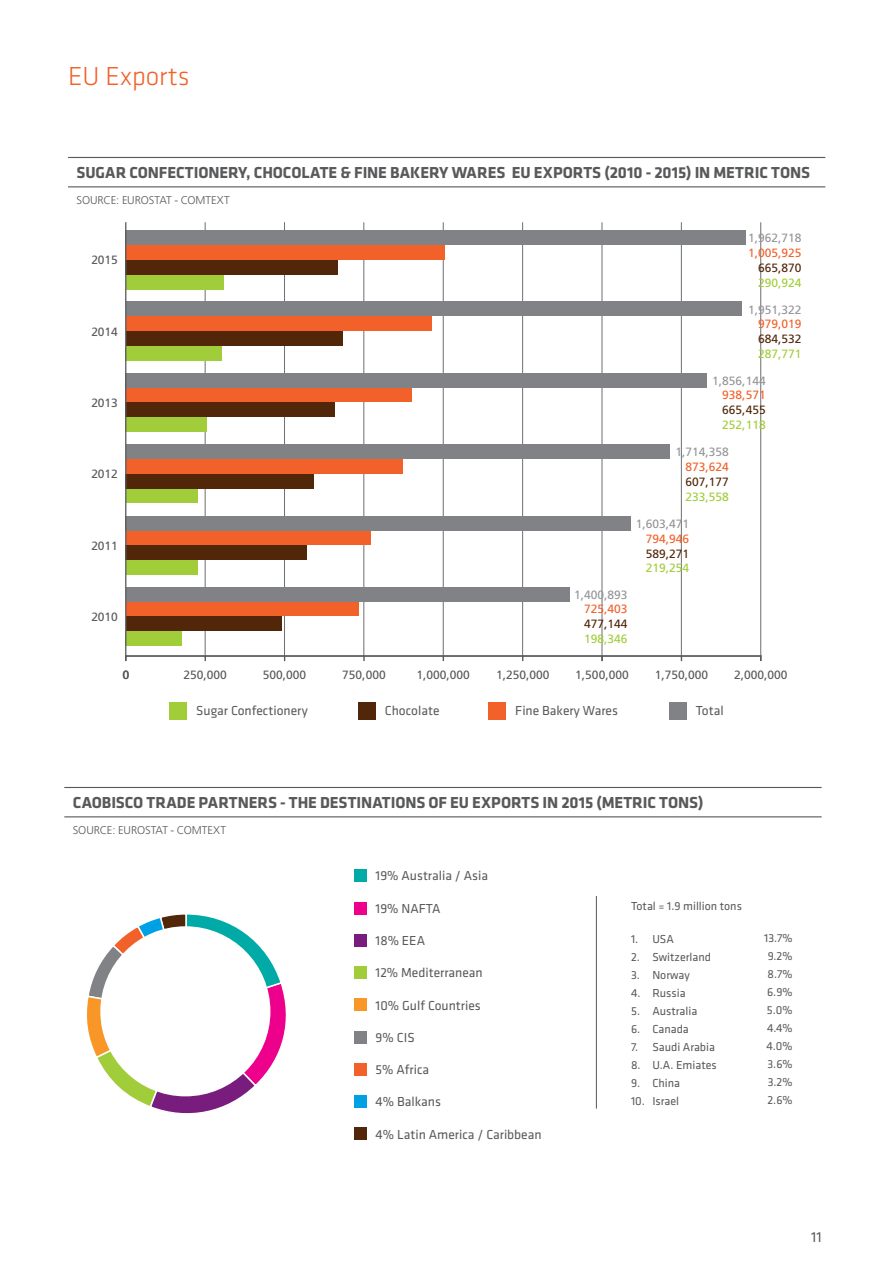
<style>
.page{position:relative;width:893px;height:1263px;background:#fff}
.page>*{position:absolute;margin:0;border:0;box-sizing:border-box;transform-origin:0 0}
.t1{font:300 27px "Klavika";color:#f16129}
.t2{font:700 16.5px "Klavika";letter-spacing:-.01em;color:#58595b}
.t3{font:15px "Klavika";color:#58595b}
.t4{font:13.5px "Klavika";color:#58595b}
.t5{font:12px/18px "Klavika";color:#58595b;text-align:justify}
.t6{font:12px "Frutiger";color:#58595b}
.t7{font:12px "Frutiger";color:#939598}
.t8{font:12px "Frutiger";color:#f16129}
.t9{font:12px "Frutiger";color:#a1cd3a}
.t10{font:12px "Frutiger";color:#522608}
.t11{font:300 11.25px "Frutiger";letter-spacing:-.01em;color:#58595b}
</style>
<div class="page">
<hr style="left:760px;top:222px;width:1px;height:435px;background:#6d6e71">
<hr style="left:681px;top:222px;width:1px;height:436px;background:#6d6e71">
<hr style="left:602px;top:222px;width:1px;height:436px;background:#6d6e71">
<hr style="left:522px;top:222px;width:1px;height:436px;background:#6d6e71">
<hr style="left:443px;top:222px;width:1px;height:436px;background:#6d6e71">
<hr style="left:364px;top:222px;width:1px;height:435px;background:#6d6e71">
<hr style="left:284px;top:222px;width:1px;height:435px;background:#6d6e71">
<hr style="left:205px;top:222px;width:1px;height:436px;background:#6d6e71">
<div style="left:125px;top:655px;width:637px;height:7px;border:2px solid #58595b"></div>
<div style="left:169px;top:702px;width:17px;height:17px;background:#a1cd3a"></div>
<div style="left:358px;top:702px;width:17px;height:17px;background:#522608"></div>
<div style="left:488px;top:702px;width:17px;height:17px;background:#f16129"></div>
<div style="left:669px;top:702px;width:17px;height:17px;background:#808285"></div>
<div style="left:126px;top:346px;width:96px;height:15px;background:#a1cd3a"></div>
<div style="left:126px;top:331px;width:216px;height:15px;background:#522608"></div>
<div style="left:126px;top:316px;width:305px;height:15px;background:#f16129"></div>
<div style="left:126px;top:301px;width:616px;height:15px;background:#808285"></div>
<div style="left:126px;top:631px;width:56px;height:15px;background:#a1cd3a"></div>
<div style="left:126px;top:616px;width:156px;height:15px;background:#522608"></div>
<div style="left:126px;top:601px;width:232px;height:15px;background:#f16129"></div>
<div style="left:126px;top:586px;width:444px;height:15px;background:#808285"></div>
<div style="left:126px;top:560px;width:71px;height:15px;background:#a1cd3a"></div>
<div style="left:126px;top:545px;width:181px;height:15px;background:#522608"></div>
<div style="left:126px;top:530px;width:244px;height:15px;background:#f16129"></div>
<div style="left:126px;top:516px;width:505px;height:14px;background:#808285"></div>
<div style="left:126px;top:417px;width:81px;height:15px;background:#a1cd3a"></div>
<div style="left:126px;top:402px;width:209px;height:15px;background:#522608"></div>
<div style="left:126px;top:387px;width:286px;height:15px;background:#f16129"></div>
<div style="left:126px;top:373px;width:581px;height:14px;background:#808285"></div>
<div style="left:126px;top:488px;width:71px;height:15px;background:#a1cd3a"></div>
<div style="left:126px;top:474px;width:188px;height:14px;background:#522608"></div>
<div style="left:126px;top:459px;width:277px;height:15px;background:#f16129"></div>
<div style="left:126px;top:444px;width:544px;height:15px;background:#808285"></div>
<div style="left:126px;top:275px;width:97px;height:14px;background:#a1cd3a"></div>
<div style="left:126px;top:260px;width:212px;height:15px;background:#522608"></div>
<div style="left:126px;top:245px;width:319px;height:15px;background:#f16129"></div>
<div style="left:126px;top:230px;width:620px;height:15px;background:#808285"></div>
<hr style="left:125px;top:222px;width:1px;height:435px;background:#58595b">
<hr style="left:68px;top:157px;width:757px;height:1px;background:#58595b">
<hr style="left:68px;top:186px;width:757px;height:1px;background:#58595b">
<div style="left:354px;top:934px;width:13px;height:13px;background:#781d7d"></div>
<div style="left:354px;top:998px;width:13px;height:13px;background:#f89728"></div>
<div style="left:354px;top:1095px;width:13px;height:13px;background:#00a1e4"></div>
<div style="left:354px;top:1063px;width:13px;height:13px;background:#f16129"></div>
<div style="left:354px;top:1031px;width:13px;height:12px;background:#808285"></div>
<div style="left:354px;top:1127px;width:13px;height:13px;background:#522608"></div>
<hr style="left:596px;top:896px;width:1px;height:212px;background:#58595b">
<div style="left:354px;top:869px;width:13px;height:13px;background:#00aaa6"></div>
<div style="left:354px;top:966px;width:13px;height:13px;background:#a1cd3a"></div>
<div style="left:354px;top:902px;width:13px;height:12px;background:#ec008c"></div>
<svg style="left:87px;top:914px;width:199px;height:200px"></svg>
<div style="left:100px;top:926px;width:170px;height:170px;background:#fff;border-radius:50%"></div>
<hr style="left:64px;top:787px;width:758px;height:1px;background:#58595b">
<hr style="left:64px;top:816px;width:758px;height:1px;background:#58595b">
<h1 class="t1" style="left:68px;top:61px;width:123px">EU Exports</h1>
<p class="t2" style="left:77px;top:164px;width:659px">SUGAR CONFECTIONERY, CHOCOLATE &amp; FINE BAKERY WARES EU EXPORTS (2010 - 2015) IN METRIC</p>
<p class="t2" style="left:771px;top:164px;width:20px">TONS</p>
<p class="t11" style="left:77px;top:194px;width:155px">SOURCE: EUROSTAT - COMTEXT</p>
<p class="t6" style="left:91px;top:253px;width:28px">2015</p>
<p class="t6" style="left:91px;top:324px;width:28px">2014</p>
<p class="t6" style="left:91px;top:396px;width:28px">2013</p>
<p class="t6" style="left:91px;top:467px;width:28px">2012</p>
<p class="t6" style="left:91px;top:539px;width:28px">2011</p>
<p class="t6" style="left:91px;top:610px;width:28px">2010</p>
<p class="t7" style="left:574px;top:587px;width:55px">1,400,893</p>
<p class="t8" style="left:584px;top:602px;width:45px">725,403</p>
<p class="t10" style="left:584px;top:617px;width:45px">477,144</p>
<p class="t9" style="left:584px;top:632px;width:45px">198,346</p>
<p class="t7" style="left:748px;top:231px;width:55px">1,962,718</p>
<p class="t8" style="left:748px;top:246px;width:55px">1,005,925</p>
<p class="t10" style="left:758px;top:261px;width:45px">665,870</p>
<p class="t9" style="left:758px;top:275px;width:45px">290,924</p>
<p class="t7" style="left:748px;top:302px;width:55px">1,951,322</p>
<p class="t8" style="left:758px;top:317px;width:45px">979,019</p>
<p class="t10" style="left:758px;top:332px;width:45px">684,532</p>
<p class="t9" style="left:758px;top:347px;width:45px">287,771</p>
<p class="t7" style="left:712px;top:373px;width:55px">1,856,144</p>
<p class="t8" style="left:722px;top:388px;width:45px">938,571</p>
<p class="t10" style="left:722px;top:403px;width:45px">665,455</p>
<p class="t9" style="left:722px;top:418px;width:45px">252,118</p>
<p class="t7" style="left:675px;top:445px;width:55px">1,714,358</p>
<p class="t8" style="left:685px;top:460px;width:45px">873,624</p>
<p class="t10" style="left:685px;top:474px;width:45px">607,177</p>
<p class="t9" style="left:685px;top:489px;width:45px">233,558</p>
<p class="t7" style="left:636px;top:516px;width:55px">1,603,471</p>
<p class="t8" style="left:646px;top:532px;width:45px">794,946</p>
<p class="t10" style="left:646px;top:547px;width:45px">589,271</p>
<p class="t9" style="left:646px;top:561px;width:45px">219,254</p>
<p class="t6" style="left:122px;top:668px;width:8px">0</p>
<p class="t6" style="left:183px;top:668px;width:45px">250,000</p>
<p class="t6" style="left:263px;top:668px;width:45px">500,000</p>
<p class="t6" style="left:342px;top:668px;width:45px">750,000</p>
<p class="t6" style="left:417px;top:668px;width:55px">1,000,000</p>
<p class="t6" style="left:496px;top:668px;width:55px">1,250,000</p>
<p class="t6" style="left:575px;top:668px;width:55px">1,500,000</p>
<p class="t6" style="left:655px;top:668px;width:55px">1,750,000</p>
<p class="t6" style="left:734px;top:668px;width:55px">2,000,000</p>
<p class="t4" style="left:196px;top:703px;width:113px">Sugar Confectionery</p>
<p class="t4" style="left:385px;top:703px;width:56px">Chocolate</p>
<p class="t4" style="left:515px;top:703px;width:104px">Fine Bakery Wares</p>
<p class="t4" style="left:696px;top:703px;width:29px">Total</p>
<p class="t2" style="left:73px;top:794px;width:551px">CAOBISCO TRADE PARTNERS - THE DESTINATIONS OF EU EXPORTS IN 2015 (METRIC</p>
<p class="t2" style="left:659px;top:794px;width:46px">TONS)</p>
<p class="t11" style="left:73px;top:823px;width:155px">SOURCE: EUROSTAT - COMTEXT</p>
<p class="t4" style="left:376px;top:868px;width:114px">19% Australia / Asia</p>
<p class="t4" style="left:376px;top:901px;width:66px">19% NAFTA</p>
<p class="t4" style="left:376px;top:933px;width:51px">18% EEA</p>
<p class="t4" style="left:376px;top:965px;width:109px">12% Mediterranean</p>
<p class="t4" style="left:376px;top:998px;width:107px">10% Gulf Countries</p>
<p class="t4" style="left:376px;top:1030px;width:41px">9% CIS</p>
<p class="t4" style="left:376px;top:1062px;width:55px">5% Africa</p>
<p class="t4" style="left:376px;top:1094px;width:67px">4% Balkans</p>
<p class="t4" style="left:376px;top:1127px;width:167px">4% Latin America / Caribbean</p>
<p class="t5" style="left:631px;top:897px;width:112px">Total = 1.9 million tons</p>
<p class="t5" style="left:631px;top:930px;width:44px">1. USA</p>
<p class="t5" style="left:631px;top:948px;width:81px">2. Switzerland</p>
<p class="t5" style="left:631px;top:966px;width:60px">3. Norway</p>
<p class="t5" style="left:631px;top:984px;width:56px">4. Russia</p>
<p class="t5" style="left:631px;top:1002px;width:68px">5. Australia</p>
<p class="t5" style="left:631px;top:1020px;width:59px">6. Canada</p>
<p class="t5" style="left:631px;top:1038px;width:85px">7. Saudi Arabia</p>
<p class="t5" style="left:631px;top:1056px;width:87px">8. U.A. Emiates</p>
<p class="t5" style="left:631px;top:1074px;width:51px">9. China</p>
<p class="t5" style="left:631px;top:1092px;width:49px">10. Israel</p>
<p class="t5" style="left:764px;top:930px;width:30px">13.7% 9.2% 8.7% 6.9% 5.0% 4.4% 4.0% 3.6% 3.2% 2.6%</p>
<p class="t3" style="left:811px;top:1228px;width:12px">11</p>
</div>
